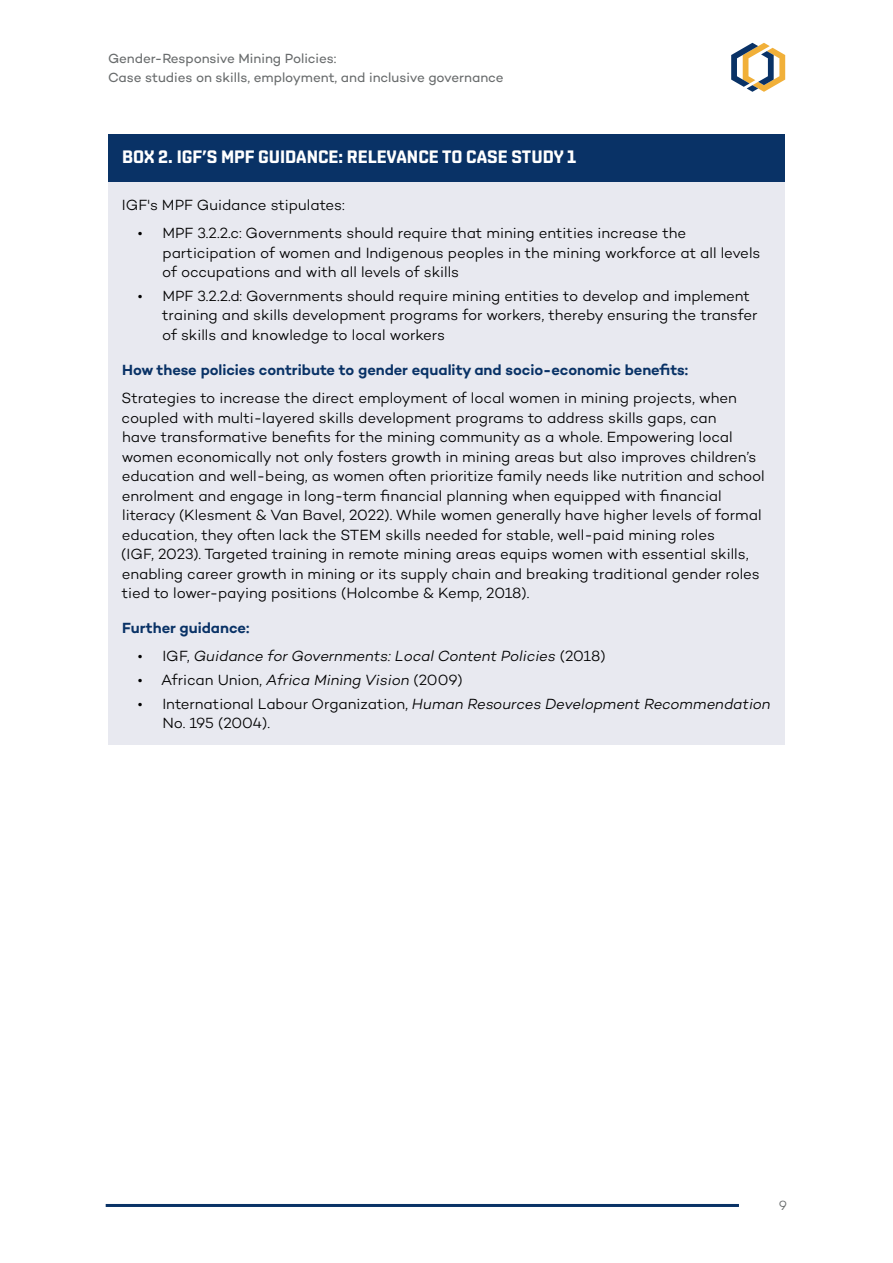
<style>
.page{position:relative;width:893px;height:1263px;background:#fff}
.page>*{position:absolute;margin:0;border:0;box-sizing:border-box;transform-origin:0 0}
.Box_H1{font:700 18px "Shentox";color:#fff}
.Box_Body_Text{font:300 15px/19.5px "Campton";letter-spacing:-.005em;color:#000}
.Box_H2{font:600 15px "Campton";letter-spacing:-.005em;color:#093266}
.t1{font:italic 300 15px "Campton";letter-spacing:-.005em;color:#000}
.t2{font:13.5px/19.5px "Campton";letter-spacing:-.005em;color:#696c6d}
.t3{font:300 13.5px "Campton";color:#696c6d}
.s1{font-style:normal}
.s2{font-style:italic}
</style>
<div class="page">
<svg style="left:731px;top:43px;width:54px;height:49px"></svg>
<hr style="left:106px;top:1204px;width:633px;height:3px;background:#093266">
<div style="left:108px;top:134px;width:677px;height:47px;background:#093266"></div>
<div style="left:108px;top:182px;width:677px;height:45px;background:#e8e9f0"></div>
<div style="left:108px;top:210px;width:677px;height:84px;background:#e8e9f0"></div>
<div style="left:108px;top:273px;width:677px;height:84px;background:#e8e9f0"></div>
<div style="left:108px;top:347px;width:677px;height:45px;background:#e8e9f0"></div>
<div style="left:108px;top:375px;width:677px;height:240px;background:#e8e9f0"></div>
<div style="left:108px;top:605px;width:677px;height:45px;background:#e8e9f0"></div>
<div style="left:108px;top:633px;width:677px;height:45px;background:#e8e9f0"></div>
<div style="left:108px;top:657px;width:677px;height:45px;background:#e8e9f0"></div>
<div style="left:108px;top:680px;width:677px;height:65px;background:#e8e9f0"></div>
<p class="t2" style="left:108px;top:48px;width:397px">Gender-Responsive Mining Policies:<br>Case studies on skills, employment, and inclusive governance</p>
<p class="Box_H1" style="left:122px;top:147px;width:455px">BOX 2. IGF’S MPF GUIDANCE: RELEVANCE TO CASE STUDY 1</p>
<p class="Box_Body_Text" style="left:122px;top:195px;width:224px">IGF's MPF Guidance stipulates:</p>
<p class="Box_Body_Text" style="left:162px;top:223px;width:600px;text-indent:-24px">• MPF 3.2.2.c: Governments should require that mining entities increase the participation of women and Indigenous peoples in the mining workforce at all levels of occupations and with all levels of skills</p>
<p class="Box_Body_Text" style="left:162px;top:286px;width:597px;text-indent:-24px">• MPF 3.2.2.d: Governments should require mining entities to develop and implement training and skills development programs for workers, thereby ensuring the transfer of skills and knowledge to local workers</p>
<p class="Box_H2" style="left:122px;top:360px;width:567px">How these policies contribute to gender equality and socio-economic benefits:</p>
<p class="Box_Body_Text" style="left:121px;top:388px;width:645px">Strategies to increase the direct employment of local women in mining projects, when coupled with multi-layered skills development programs to address skills gaps, can<br>have transformative benefits for the mining community as a whole. Empowering local women economically not only fosters growth in mining areas but also improves children’s education and well-being, as women often prioritize family needs like nutrition and school enrolment and engage in long-term financial planning when equipped with financial literacy (Klesment &amp; Van Bavel, 2022). While women generally have higher levels of formal education, they often lack the STEM skills needed for stable, well-paid mining roles<br>(IGF, 2023). Targeted training in remote mining areas equips women with essential skills, enabling career growth in mining or its supply chain and breaking traditional gender roles tied to lower-paying positions (Holcombe &amp; Kemp, 2018).</p>
<p class="Box_H2" style="left:122px;top:618px;width:129px">Further guidance:</p>
<p class="t1" style="left:138px;top:647px;width:469px"><span class="s1">• IGF,</span> Guidance for Governments: Local Content Policies <span class="s1">(2018)</span></p>
<p class="Box_Body_Text" style="left:138px;top:670px;width:326px">• African Union, <span class="s2">Africa Mining Vision</span> (2009)</p>
<p class="Box_Body_Text" style="left:162px;top:694px;width:610px;text-indent:-25px">• International Labour Organization, <span class="s2">Human Resources Development Recommendation<br></span>No. 195 (2004).</p>
<p class="t3" style="left:779px;top:1197px;width:10px">9</p>
</div>
